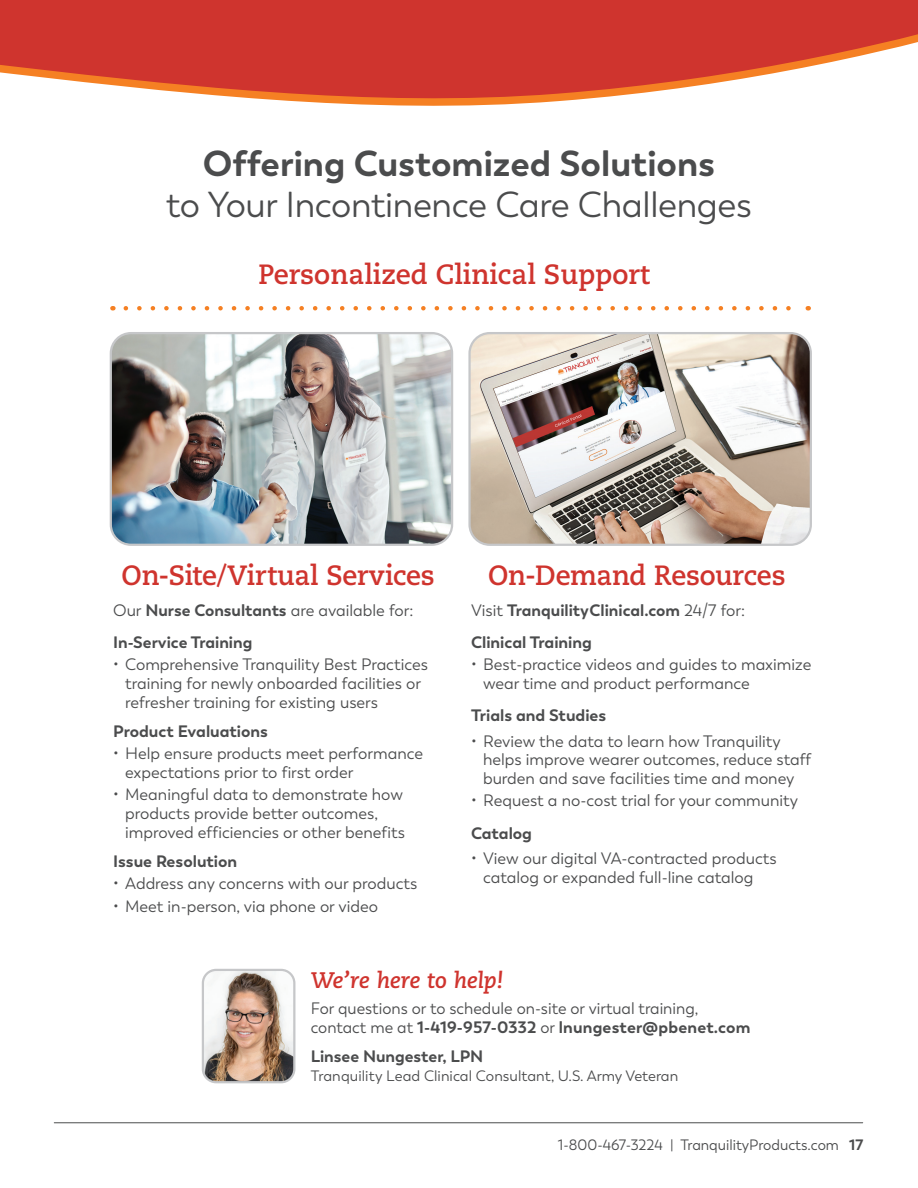
<style>
.page{position:relative;width:918px;height:1188px;background:#fff}
.page>*{position:absolute;margin:0;border:0;box-sizing:border-box;transform-origin:0 0}
.t1{font:36px "Boston";letter-spacing:-.01em;color:#4b4c4d}
.t2{font:700 36px "Boston";color:#4b4c4d}
.t3{font:700 27.75px "Caecilia LT Pro 75";color:#cf342e;scale:.96 1}
.t4{font:700 27.75px "Caecilia LT Pro 75";color:#cf342e}
.t5{font:italic 700 22.5px "Caecilia LT Pro 76";color:#cf342e}
.t6{font:16.5px/18.8px "Boston";color:#4b4c4d}
.t7{font:700 16.5px/32.2px "Boston";color:#4b4c4d}
.t8{font:15px "Boston";color:#4b4c4d}
.t9{font:700 15px "Boston";color:#4b4c4d}
.s1{font-weight:400}
.s2{font-weight:700}
</style>
<div class="page">
<svg style="left:0;top:0;width:918px;height:106px"></svg>
<hr style="left:54px;top:1123px;width:809px;height:1px;background:#4b4c4d">
<img style="left:205px;top:972px;width:89px;height:110px">
<div style="left:202px;top:969px;width:93px;height:114px;border:2px solid #c6c7c9;border-radius:13px"></div>
<svg style="left:126px;top:306px;width:665px;height:4px"></svg>
<img style="left:471px;top:335px;width:338px;height:208px">
<div style="left:468px;top:332px;width:344px;height:214px;border:2px solid #c6c7c9;border-radius:20px"></div>
<img style="left:111px;top:334px;width:341px;height:209px">
<div style="left:110px;top:332px;width:343px;height:214px;border:2px solid #c6c7c9;border-radius:20px"></div>
<h1 class="t2" style="left:203px;top:141px;width:514px">Offering Customized Solutions</h1>
<h1 class="t1" style="left:166px;top:183px;width:587px">to Your Incontinence Care Challenges</h1>
<h2 class="t4" style="left:259px;top:255px;width:393px">Personalized Clinical Support</h2>
<h2 class="t3" style="left:122px;top:557px;width:328px">On-Site/Virtual Services</h2>
<h2 class="t3" style="left:488px;top:557px;width:311px">On-Demand Resources</h2>
<p class="t7" style="left:471px;top:594px;width:276px"><span class="s1">Visit</span> TranquilityClinical.com <span class="s1">24/7 for:<br></span>Clinical Training</p>
<p class="t6" style="left:483px;top:655px;width:330px;text-indent:-12px">• Best-practice videos and guides to maximize wear time and product performance</p>
<p class="t7" style="left:471px;top:699px;width:137px">Trials and Studies</p>
<p class="t6" style="left:483px;top:732px;width:330px;text-indent:-12px">• Review the data to learn how Tranquility helps improve wearer outcomes, reduce staff burden and save facilities time and money</p>
<p class="t6" style="left:471px;top:792px;width:329px">• Request a no-cost trial for your community</p>
<p class="t7" style="left:471px;top:817px;width:63px">Catalog</p>
<p class="t6" style="left:483px;top:849px;width:295px;text-indent:-12px">• View our digital VA-contracted products catalog or expanded full-line catalog</p>
<p class="t7" style="left:113px;top:594px;width:302px"><span class="s1">Our</span> Nurse Consultants <span class="s1">are available for:<br></span>In-Service Training</p>
<p class="t6" style="left:125px;top:656px;width:304px;text-indent:-12px">• Comprehensive Tranquility Best Practices training for newly onboarded facilities or refresher training for existing users</p>
<p class="t7" style="left:113px;top:716px;width:156px">Product Evaluations</p>
<p class="t6" style="left:125px;top:745px;width:299px;text-indent:-12px">• Help ensure products meet performance expectations prior to first order</p>
<p class="t6" style="left:125px;top:786px;width:281px;text-indent:-12px">• Meaningful data to demonstrate how products provide better outcomes, improved efficiencies or other benefits</p>
<p class="t7" style="left:113px;top:845px;width:126px">Issue Resolution</p>
<p class="t6" style="left:113px;top:874px;width:306px">• Address any concerns with our products</p>
<p class="t6" style="left:113px;top:897px;width:266px">• Meet in-person, via phone or video</p>
<h3 class="t5" style="left:311px;top:965px;width:194px">We’re here to help!</h3>
<p class="t6" style="left:311px;top:999px;width:441px;line-height:19.5px">For questions or to schedule on-site or virtual training, contact me at <span class="s2">1-419-957-0332</span> or <span class="s2">lnungester@pbenet.com</span></p>
<p class="t7" style="left:311px;top:1040px;width:174px">Linsee Nungester, LPN</p>
<p class="t8" style="left:311px;top:1067px;width:369px">Tranquility Lead Clinical Consultant, U.S. Army Veteran</p>
<p class="t8" style="left:558px;top:1136px;width:283px">1-800-467-3224 | TranquilityProducts.com</p>
<p class="t9" style="left:849px;top:1135px;width:16px">17</p>
</div>
